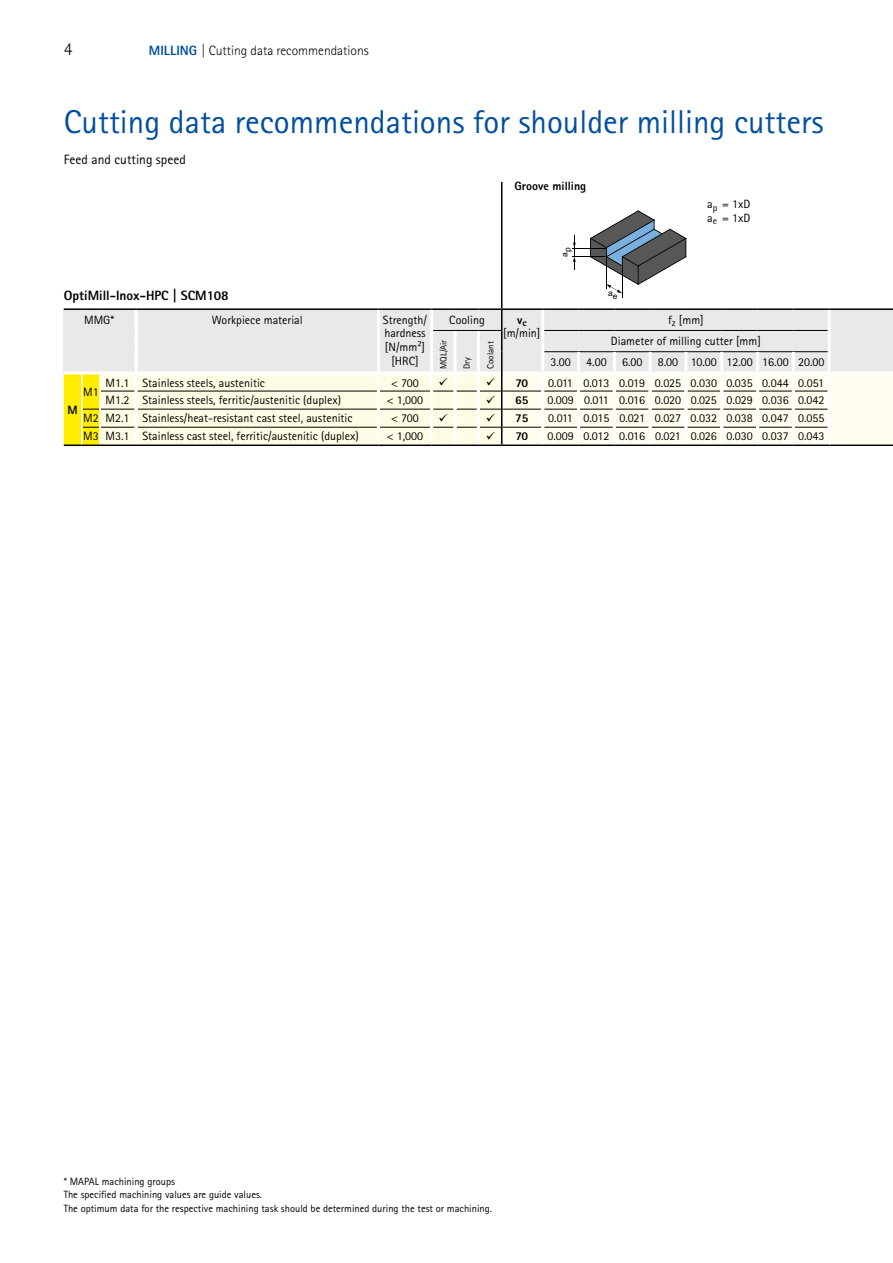
<style>
.page{position:relative;width:893px;height:1263px;background:#fff}
.page>*{position:absolute;margin:0;border:0;box-sizing:border-box;transform-origin:0 0}
.t1{font:33px "Rotis Sans Serif W1 G";color:#004f9f}
.t2{font:300 18px "Rotis Sans Serif W1 G";color:#000}
.t3{font:300 13.5px "Rotis Sans Serif W1 G";color:#000}
.t4{font:800 13.5px "Rotis Sans Serif W1 G";color:#000}
.t5{font:13.5px "Rotis Sans Serif W1 G";color:#000}
.t6{font:12px/13.5px "Rotis Sans Serif W1 G";color:#000;text-align:center}
.t7{font:800 12px "Rotis Sans Serif W1 G";color:#000}
.t8{font:10.5px/13.5px "Rotis Sans Serif W1 G";color:#000}
.t9{font:9px "Rotis Sans Serif W1 G";color:#000}
.t10{font:8.4px "Arial";color:#000}
.s1{font-weight:800;color:#004f9f}
.s2{font-weight:800}
</style>
<div class="page">
<hr style="left:501px;top:182px;width:1px;height:126px;background:#000">
<hr style="left:622px;top:267px;width:1px;height:30px;background:#000">
<svg style="left:590px;top:210px;width:96px;height:83px"></svg>
<hr style="left:572px;top:248px;width:33px;height:1px;background:#000">
<hr style="left:572px;top:257px;width:33px;height:1px;background:#000">
<svg style="left:573px;top:235px;width:3px;height:34px"></svg>
<svg style="left:64px;top:308px;width:829px;height:138px;background:#e9e8da"></svg>
<h2 class="t2" style="left:64px;top:39px;width:10px">4</h2>
<p class="t3" style="left:149px;top:43px;width:221px"><span class="s1">MILLING</span> | Cutting data recommendations</p>
<h1 class="t1" style="left:64px;top:102px;width:761px">Cutting data recommendations for shoulder milling cutters</h1>
<p class="t5" style="left:64px;top:151px;width:124px">Feed and cutting speed</p>
<p class="t7" style="left:514px;top:179px;width:73px">Groove milling</p>
<p class="t10" style="left:561px;top:257px;width:11px;rotate:-90deg">ap</p>
<p class="t6" style="left:707px;top:198px;width:45px;text-align:left">a<sub>p</sub> = 1xD a<sub>e</sub> = 1xD</p>
<p class="t4" style="left:64px;top:287px;width:167px">OptiMill-Inox-HPC | SCM108</p>
<p class="t6" style="left:84px;top:313px;width:32px">MMG*</p>
<p class="t6" style="left:212px;top:313px;width:92px">Workpiece material</p>
<p class="t6" style="left:383px;top:313px;width:46px">Strength/ hardness [N/mm²] [HRC]</p>
<p class="t6" style="left:449px;top:313px;width:37px">Cooling</p>
<p class="t6" style="left:503px;top:313px;width:39px"><span class="s2">v</span><sub>c </sub>[m/min]</p>
<p class="t6" style="left:668px;top:313px;width:37px">f<sub>z</sub> [mm]</p>
<p class="t10" style="left:608px;top:289px;width:11px">ae</p>
<p class="t9" style="left:485px;top:369px;width:29px;rotate:-90deg">Coolant</p>
<p class="t6" style="left:611px;top:335px;width:151px">Diameter of milling cutter [mm]</p>
<p class="t9" style="left:438px;top:369px;width:30px;rotate:-90deg">MQL/Air</p>
<p class="t9" style="left:461px;top:369px;width:13px;rotate:-90deg">Dry</p>
<p class="t6" style="left:550px;top:355px;width:22px">3.00</p>
<p class="t6" style="left:586px;top:355px;width:22px">4.00</p>
<p class="t6" style="left:622px;top:355px;width:22px">6.00</p>
<p class="t6" style="left:658px;top:355px;width:168px">8.00 10.00 12.00 16.00 20.00</p>
<p class="t6" style="left:106px;top:376px;width:161px">M1.1 Stainless steels, austenitic</p>
<p class="t6" style="left:391px;top:376px;width:29px">&lt; 700</p>
<p class="t7" style="left:486px;top:375px;width:44px">✓ 70</p>
<p class="t6" style="left:548px;top:376px;width:277px">0.011 0.013 0.019 0.025 0.030 0.035 0.044 0.051</p>
<p class="t6" style="left:106px;top:394px;width:237px">M1.2 Stainless steels, ferritic/austenitic (duplex)</p>
<p class="t6" style="left:387px;top:394px;width:38px">&lt; 1,000</p>
<p class="t7" style="left:486px;top:393px;width:44px">✓ 65</p>
<p class="t6" style="left:547px;top:394px;width:279px">0.009 0.011 0.016 0.020 0.025 0.029 0.036 0.042</p>
<p class="t6" style="left:83px;top:412px;width:271px">M2 M2.1 Stainless/heat-resistant cast steel, austenitic</p>
<p class="t6" style="left:391px;top:412px;width:29px">&lt; 700</p>
<p class="t7" style="left:486px;top:411px;width:44px">✓ 75</p>
<p class="t6" style="left:548px;top:412px;width:278px">0.011 0.015 0.021 0.027 0.032 0.038 0.047 0.055</p>
<p class="t6" style="left:83px;top:429px;width:277px">M3 M3.1 Stainless cast steel, ferritic/austenitic (duplex)</p>
<p class="t6" style="left:387px;top:429px;width:38px">&lt; 1,000</p>
<p class="t7" style="left:486px;top:428px;width:44px">✓ 70</p>
<p class="t6" style="left:547px;top:429px;width:279px">0.009 0.012 0.016 0.021 0.026 0.030 0.037 0.043</p>
<p class="t6" style="left:83px;top:385px;width:17px">M1</p>
<p class="t7" style="left:67px;top:402px;width:12px">M</p>
<p class="t8" style="left:64px;top:1175px;width:430px">* MAPAL machining groups<br>The specified machining values are guide values.<br>The optimum data for the respective machining task should be determined during the test or machining.</p>
</div>
